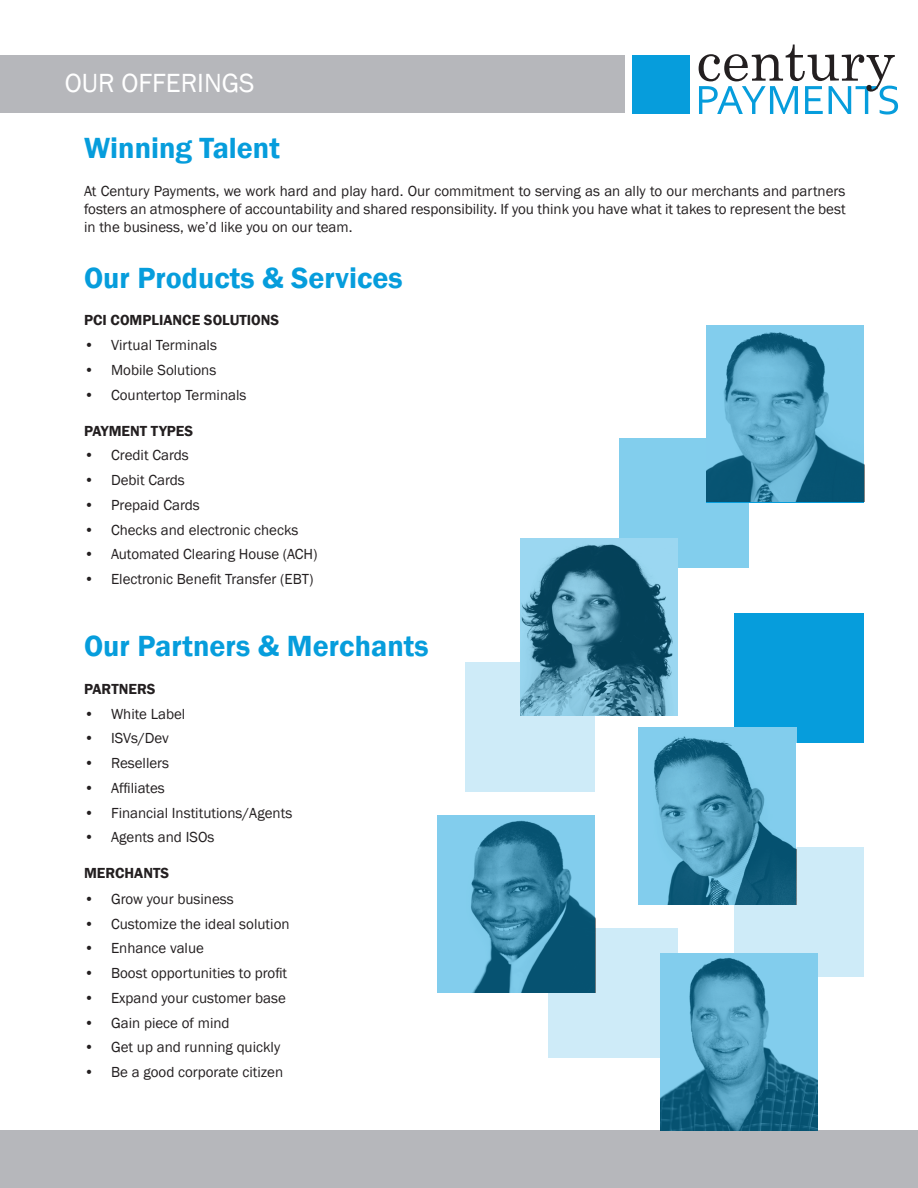
<style>
.page{position:relative;width:918px;height:1188px;background:#fff}
.page>*{position:absolute;margin:0;border:0;box-sizing:border-box;transform-origin:0 0}
.t1{font:600 30px "Franklin Gothic";color:#069ddc}
.t2{font:27px "Franklin Gothic";color:#fff}
.t3{font:15px/18px "Franklin Gothic";color:#231f20;text-align:justify}
.t4{font:600 15px "Franklin Gothic";color:#231f20}
</style>
<div class="page">
<svg style="left:699px;top:45px;width:199px;height:70px"></svg>
<div style="left:632px;top:56px;width:58px;height:58px;background:#069ddc"></div>
<div style="left:0;top:55px;width:624px;height:58px;background:#b6b7bb"></div>
<div style="left:0;top:1130px;width:918px;height:58px;background:#b6b7bb"></div>
<div style="left:734px;top:847px;width:130px;height:129px;background:#ceebf8"></div>
<div style="left:734px;top:613px;width:130px;height:130px;background:#069ddc"></div>
<div style="left:466px;top:662px;width:129px;height:130px;background:#ceebf8"></div>
<div style="left:548px;top:928px;width:130px;height:130px;background:#ceebf8"></div>
<div style="left:619px;top:438px;width:129px;height:129px;background:#82ceed"></div>
<img style="left:706px;top:325px;width:158px;height:176px">
<img style="left:520px;top:538px;width:158px;height:178px">
<img style="left:638px;top:727px;width:158px;height:177px">
<img style="left:660px;top:953px;width:158px;height:177px">
<img style="left:437px;top:816px;width:158px;height:177px">
<h2 class="t2" style="left:65px;top:66px;width:191px">OUR OFFERINGS</h2>
<h1 class="t1" style="left:84px;top:130px;width:197px">Winning Talent</h1>
<p class="t3" style="left:84px;top:182px;width:763px">At Century Payments, we work hard and play hard. Our commitment to serving as an ally to our merchants and partners fosters an atmosphere of accountability and shared responsibility. If you think you have what it takes to represent the best in the business, we’d like you on our team.</p>
<h1 class="t1" style="left:84px;top:259px;width:320px">Our Products &amp; Services</h1>
<p class="t4" style="left:84px;top:311px;width:197px">PCI COMPLIANCE SOLUTIONS</p>
<p class="t3" style="left:84px;top:337px;width:134px">• Virtual Terminals</p>
<p class="t3" style="left:84px;top:361px;width:134px">• Mobile Solutions</p>
<p class="t3" style="left:84px;top:386px;width:164px">• Countertop Terminals</p>
<p class="t4" style="left:84px;top:421px;width:111px">PAYMENT TYPES</p>
<p class="t3" style="left:84px;top:447px;width:106px">• Credit Cards</p>
<p class="t3" style="left:84px;top:472px;width:102px">• Debit Cards</p>
<p class="t3" style="left:84px;top:496px;width:117px">• Prepaid Cards</p>
<p class="t3" style="left:84px;top:521px;width:216px">• Checks and electronic checks</p>
<p class="t3" style="left:84px;top:546px;width:235px">• Automated Clearing House (ACH)</p>
<p class="t3" style="left:84px;top:571px;width:231px">• Electronic Benefit Transfer (EBT)</p>
<h1 class="t1" style="left:84px;top:628px;width:346px">Our Partners &amp; Merchants</h1>
<p class="t4" style="left:84px;top:680px;width:73px">PARTNERS</p>
<p class="t3" style="left:84px;top:705px;width:103px">• White Label</p>
<p class="t3" style="left:84px;top:730px;width:86px">• ISVs/Dev</p>
<p class="t3" style="left:84px;top:755px;width:87px">• Resellers</p>
<p class="t3" style="left:84px;top:779px;width:82px">• Affiliates</p>
<p class="t3" style="left:84px;top:804px;width:210px">• Financial Institutions/Agents</p>
<p class="t3" style="left:84px;top:829px;width:132px">• Agents and ISOs</p>
<p class="t4" style="left:84px;top:864px;width:87px">MERCHANTS</p>
<p class="t3" style="left:84px;top:890px;width:151px">• Grow your business</p>
<p class="t3" style="left:84px;top:915px;width:207px">• Customize the ideal solution</p>
<p class="t3" style="left:84px;top:940px;width:121px">• Enhance value</p>
<p class="t3" style="left:84px;top:965px;width:205px">• Boost opportunities to profit</p>
<p class="t3" style="left:84px;top:989px;width:203px">• Expand your customer base</p>
<p class="t3" style="left:84px;top:1014px;width:147px">• Gain piece of mind</p>
<p class="t3" style="left:84px;top:1039px;width:198px">• Get up and running quickly</p>
<p class="t3" style="left:84px;top:1064px;width:201px">• Be a good corporate citizen</p>
</div>
